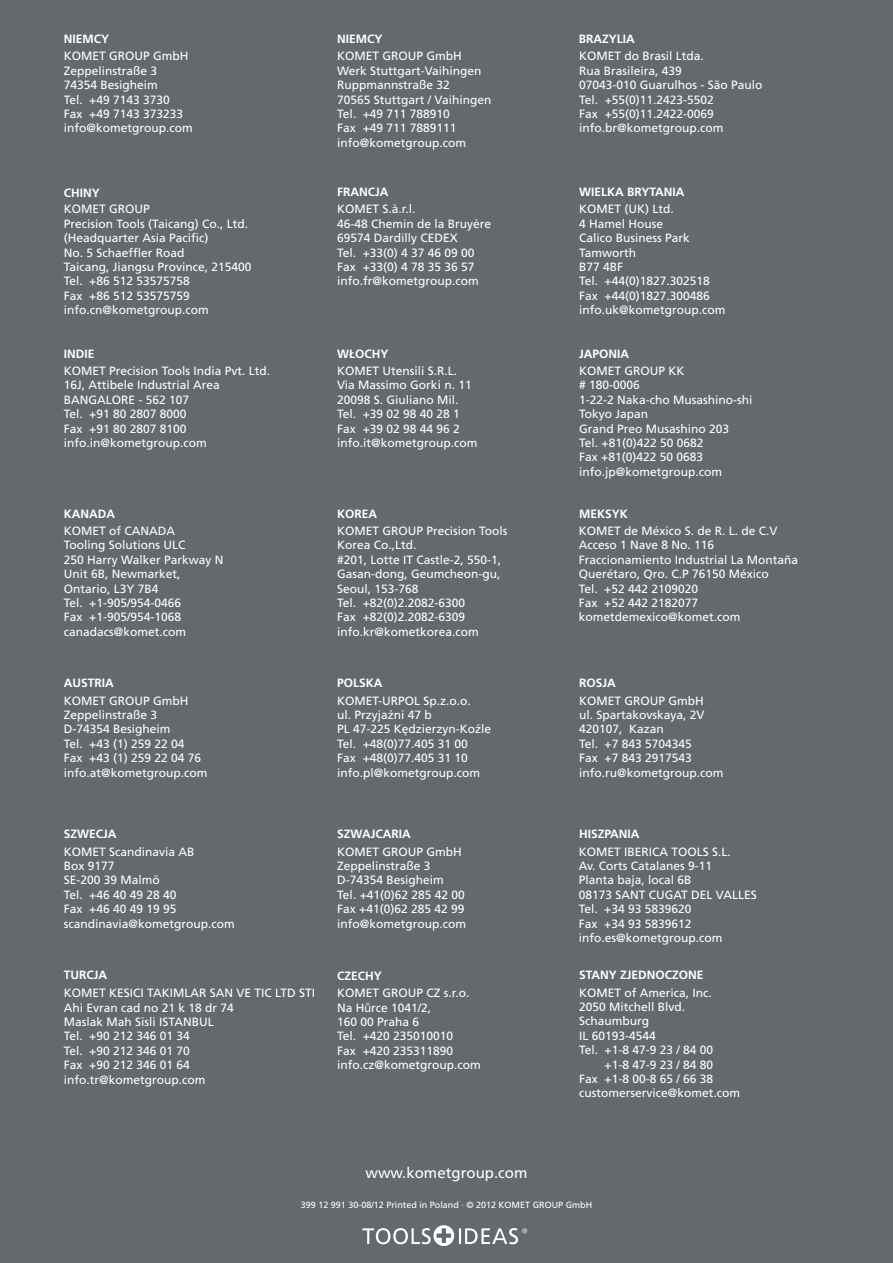
<style>
.page{position:relative;width:893px;height:1263px;background:#63696c}
.page>*{position:absolute;margin:0;border:0;box-sizing:border-box;transform-origin:0 0}
.t1{font:15px "Frutiger CE";color:#fff}
.t2{font:12px/14.4px "Frutiger CE";color:#fff}
.t3{font:700 12px "Frutiger CE";color:#fff}
.t4{font:9px "Frutiger CE";color:#fff}
.s1{font-family:"Helvetica Neue CE"}
</style>
<div class="page">
<svg style="left:362px;top:1225px;width:165px;height:21px"></svg>
<p class="t3" style="left:64px;top:32px;width:47px">NIEMCY</p>
<p class="t3" style="left:337px;top:32px;width:47px">NIEMCY</p>
<p class="t3" style="left:579px;top:32px;width:51px">BRAZYLIA</p>
<p class="t2" style="left:64px;top:49px;width:130px">KOMET GROUP GmbH<br>Zeppelinstraße 3<br>74354 Besigheim<br>Tel. +49 7143 3730<br>Fax +49 7143 373233 info@kometgroup.com</p>
<p class="t2" style="left:337px;top:49px;width:156px">KOMET GROUP GmbH<br>Werk Stuttgart-Vaihingen<br>Ruppmannstraße 32<br>70565 Stuttgart / Vaihingen<br>Tel. +49 711 788910<br>Fax +49 711 7889111 info@kometgroup.com</p>
<p class="t2" style="left:579px;top:49px;width:18px">Komet</p>
<p class="t2" style="left:579px;top:49px;width:185px;text-indent:45px">do Brasil Ltda.<br>Rua Brasileira, 439<br>07043-010 Guarulhos - São Paulo<br>Tel. +55(0)11.2423-5502<br>Fax +55(0)11.2422-0069 info.br@kometgroup.com</p>
<p class="t3" style="left:64px;top:185px;width:29px">CHINY</p>
<p class="t3" style="left:337px;top:185px;width:53px">FRANCJA</p>
<p class="t3" style="left:579px;top:185px;width:100px">WI ELKA BRYTANIA</p>
<p class="t2" style="left:64px;top:202px;width:189px">KOMET GROUP<br>Precision Tools (Taicang) Co., Ltd. (Headquarter Asia Pacific)<br>No. 5 Schaeffler Road<br>Taicang, Jiangsu Province, 215400<br>Tel. +86 512 53575758<br>Fax +86 512 53575759 info.cn@kometgroup.com</p>
<p class="t2" style="left:337px;top:202px;width:156px">KOMET S.à.r.l.<br>46-48 Chemin de la Bruyère<br>69574 Dardilly CEDEX<br>Tel. +33(0) 4 37 46 09 00<br>Fax +33(0) 4 78 35 36 57 info.fr@kometgroup.com</p>
<p class="t2" style="left:579px;top:202px;width:148px">KOMET (UK) Ltd.<br>4 Hamel House<br>Calico Business Park<br>Tamworth<br>B77 4BF<br>Tel. +44(0)1827.302518<br>Fax +44(0)1827.300486 info.uk@kometgroup.com</p>
<p class="t3" style="left:64px;top:346px;width:30px">INDIE</p>
<p class="t3" style="left:337px;top:346px;width:53px">WŁOCHY</p>
<p class="t3" style="left:579px;top:346px;width:45px">JAPONIA</p>
<p class="t2" style="left:64px;top:364px;width:208px">KOMET Precision Tools India Pvt. Ltd.<br>16J, Attibele Industrial Area<br>BANGALORE - 562 107<br>Tel. +91 80 2807 8000<br>Fax +91 80 2807 8100 info.in@kometgroup.com</p>
<p class="t2" style="left:337px;top:364px;width:142px">KOMET Utensili S.R.L.<br>Via Massimo Gorki n. 11<br>20098 S. Giuliano Mil.<br>Tel. +39 02 98 40 28 1<br>Fax +39 02 98 44 96 2 info.it@kometgroup.com</p>
<p class="t2" style="left:579px;top:364px;width:175px">KOMET GROUP KK<br># 180-0006<br>1-22-2 Naka-cho Musashino-shi<br>Tokyo Japan<br>Grand Preo Musashino 203<br>Tel. +81(0)422 50 0682<br>Fax +81(0)422 50 0683 info.jp@kometgroup.com</p>
<p class="t3" style="left:64px;top:506px;width:53px">KANADA</p>
<p class="t3" style="left:337px;top:506px;width:42px">KOREA</p>
<p class="t3" style="left:579px;top:506px;width:50px">MEKSYK</p>
<p class="t2" style="left:64px;top:523px;width:161px">KOMET of CANADA<br>Tooling Solutions ULC<br>250 Harry Walker Parkway N<br>Unit 6B, Newmarket,<br>Ontario, L3Y 7B4<br>Tel. +1-905/954-0466<br>Fax +1-905/954-1068 canadacs@komet.com</p>
<p class="t2" style="left:337px;top:523px;width:172px">KOMET GROUP Precision Tools<br>Korea Co.,Ltd.<br>#201, Lotte IT Castle-2, 550-1,<br>Gasan-dong, Geumcheon-gu,<br>Seoul, 153-768<br>Tel. +82(0)2.2082-6300<br>Fax +82(0)2.2082-6309 info.kr@kometkorea.com</p>
<p class="t2" style="left:579px;top:523px;width:221px">KOMET de México S. de R. L. de C.V<br>Acceso 1 Nave 8 No. 116<br>Fraccionamiento Industrial La Montaña<br>Querétaro, Qro. C.P 76150 México<br>Tel. +52 442 2109020<br>Fax +52 442 2182077 kometdemexico@komet.com</p>
<p class="t3" style="left:64px;top:676px;width:38px">AUSTRIA</p>
<p class="t3" style="left:337px;top:676px;width:47px">POLSKA</p>
<p class="t3" style="left:579px;top:676px;width:38px">ROSJA</p>
<p class="t2" style="left:64px;top:693px;width:145px">KOMET GROUP GmbH<br>Zeppelinstraße 3<br>D-74354 Besigheim<br>Tel. +43 (1) 259 22 04<br>Fax +43 (1) 259 22 04 76 info.at@kometgroup.com</p>
<p class="t2" style="left:337px;top:693px;width:156px">KOMET-URPOL Sp.z.o.o.<br>ul. Przyjaźni 47 b<br>PL 47-225 Kędzierzyn-Koźle<br>Tel. +48(0)77.405 31 00<br>Fax +48(0)77.405 31 10 info.pl@kometgroup.com</p>
<p class="t2" style="left:579px;top:693px;width:146px">KOMET GROUP GmbH<br>ul. Spartakovskaya, 2V<br>420107, Kazan<br>Tel. +7 843 5704345<br>Fax +7 843 2917543 info.ru@kometgroup.com</p>
<p class="t3" style="left:64px;top:827px;width:54px">SZWECJA</p>
<p class="t3" style="left:579px;top:827px;width:55px">HISZPANIA</p>
<p class="t3" style="left:337px;top:827px;width:47px">SZWAJCARIA</p>
<p class="t2" style="left:64px;top:844px;width:172px">KOMET Scandinavia AB<br>Box 9177<br>SE-200 39 Malmö<br>Tel. +46 40 49 28 40<br>Fax +46 40 49 19 95 scandinavia@kometgroup.com</p>
<p class="t2" style="left:579px;top:844px;width:180px">KOMET IBERICA TOOLS S.L.<br>Av. Corts Catalanes 9-11<br>Planta baja, local 6B<br>08173 SANT CUGAT DEL VALLES<br>Tel. +34 93 5839620<br>Fax +34 93 5839612 info.es@kometgroup.com</p>
<p class="t2" style="left:337px;top:844px;width:130px">KOMET GROUP GmbH<br>Zeppelinstraße 3<br>D-74354 Besigheim<br>Tel. +41(0)62 285 42 00<br>Fax +41(0)62 285 42 99 info@kometgroup.com</p>
<p class="t3" style="left:64px;top:968px;width:45px">TURCJA</p>
<p class="t2" style="left:64px;top:986px;width:253px">KOMET KESICI TAKIMLAR SAN VE TIC LTD STI<br>Ahi Evran cad no 21 k 18 dr 74<br>Maslak Mah Sisli ISTANBUL<br>Tel. +90 212 346 01 34<br>Tel. +90 212 346 01 70<br>Fax +90 212 346 01 64 info.tr@kometgroup.com</p>
<p class="t3" style="left:337px;top:969px;width:46px">CZECHY</p>
<p class="t2" style="left:337px;top:986px;width:145px">KOMET GROUP CZ s.r.o.<br>Na H<span class="s1">ů</span>rce 1041/2,<br>160 00 Praha 6<br>Tel. +420 235010010<br>Fax +420 235311890 info.cz@kometgroup.com</p>
<p class="t1" style="left:366px;top:1164px;width:163px">www.kometgroup.com</p>
<p class="t3" style="left:579px;top:968px;width:126px">STANY ZJEDNOCZONE</p>
<p class="t2" style="left:579px;top:985px;width:134px">KOMET of America, Inc.</p>
<p class="t2" style="left:579px;top:999px;width:108px">2050 Mitchell Blvd.</p>
<p class="t2" style="left:579px;top:1014px;width:71px">Schaumburg</p>
<p class="t2" style="left:579px;top:1028px;width:78px">IL 60193-4544</p>
<p class="t2" style="left:579px;top:1043px;width:136px">Tel. +1-8 47-9 23 / 84 00</p>
<p class="t2" style="left:605px;top:1057px;width:110px">+1-8 47-9 23 / 84 80</p>
<p class="t2" style="left:579px;top:1071px;width:136px">Fax +1-8 00-8 65 / 66 38</p>
<p class="t2" style="left:579px;top:1086px;width:162px">customerservice@komet.com</p>
<p class="t4" style="left:301px;top:1200px;width:293px">399 12 991 30-08/12 Printed in Poland · © 2012 KOMET GROUP GmbH</p>
</div>
